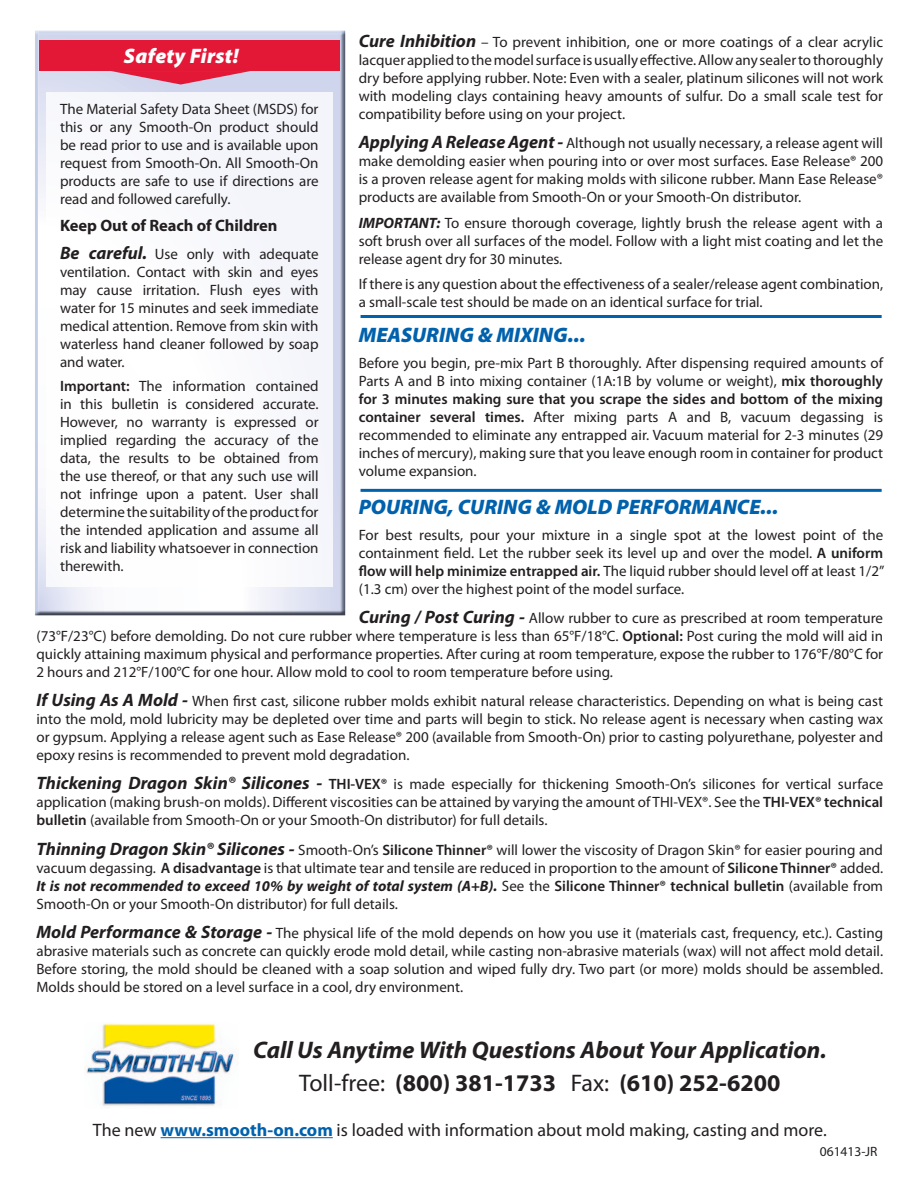
<style>
.page{position:relative;width:918px;height:1188px;background:#fff}
.page>*{position:absolute;margin:0;border:0;box-sizing:border-box;transform-origin:0 0}
.t1{font:italic 700 24px/33px "Myriad Pro";color:#231f20;text-align:center}
.t2{font:italic 900 21px "Myriad Pro";color:#0061ad}
.t3{font:italic 900 21px "Myriad Pro";letter-spacing:.01em;color:#fff}
.t4{font:18px "Myriad Pro";color:#231f20}
.t5{font:700 16.5px "Myriad Pro";letter-spacing:-.005em;color:#231f20}
.t6{font:15px/18px "Myriad Pro";color:#231f20;text-align:justify}
.t7{font:13.5px "Myriad Pro";color:#231f20}
.s1{font-weight:700;font-style:italic;font-size:18px}
.s2{font-weight:700;font-style:italic}
.s3{font-weight:600}
.s4{font-weight:400;font-style:normal}
.s5{font-style:normal}
.s6{font-weight:700;color:#0061ad}
</style>
<div class="page">
<div style="left:35px;top:30px;width:313px;height:587px;background:#231f20;opacity:.75"></div>
<div style="left:46px;top:92px;width:287px;height:495px;background:#fff"></div>
<div style="left:39px;top:40px;width:301px;height:31px;background:#e31837"></div>
<svg style="left:111px;top:71px;width:139px;height:14px;background:#d97a94"></svg>
<hr style="left:361px;top:315px;width:521px;height:3px;background:#0061ad">
<hr style="left:361px;top:489px;width:521px;height:3px;background:#0061ad">
<img style="left:86px;top:1023px;width:148px;height:83px">
<hr style="left:161px;top:1137px;width:172px;height:1px;background:#0061ad">
<p class="t6" style="left:359px;top:33px;width:526px"><span class="s1">Cure Inhibition</span> – To prevent inhibition, one or more coatings of a clear acrylic lacquer applied to the model surface is usually effective. Allow any sealer to thoroughly dry before applying rubber. Note: Even with a sealer, platinum silicones will not work with modeling clays containing heavy amounts of sulfur. Do a small scale test for compatibility before using on your project.</p>
<p class="t6" style="left:359px;top:134px;width:526px"><span class="s1">Applying A Release Agent -</span> Although not usually necessary, a release agent will make demolding easier when pouring into or over most surfaces. Ease Release® 200 is a proven release agent for making molds with silicone rubber. Mann Ease Release® products are available from Smooth-On or your Smooth-On distributor.</p>
<p class="t6" style="left:359px;top:213px;width:526px"><span class="s2">IMPORTANT:</span> To ensure thorough coverage, lightly brush the release agent with a soft brush over all surfaces of the model. Follow with a light mist coating and let the release agent dry for 30 minutes.</p>
<p class="t6" style="left:359px;top:275px;width:526px">If there is any question about the effectiveness of a sealer/release agent combination, a small-scale test should be made on an identical surface for trial.</p>
<h2 class="t2" style="left:359px;top:321px;width:228px">MEASURING &amp; MIXING...</h2>
<p class="t6" style="left:359px;top:353px;width:526px">Before you begin, pre-mix Part B thoroughly. After dispensing required amounts of Parts A and B into mixing container (1A:1B by volume or weight), <span class="s3">mix thoroughly for 3 minutes making sure that you scrape the sides and bottom of the mixing container several times.</span> After mixing parts A and B, vacuum degassing is recommended to eliminate any entrapped air. Vacuum material for 2-3 minutes (29 inches of mercury), making sure that you leave enough room in container for product volume expansion.</p>
<h2 class="t2" style="left:359px;top:493px;width:421px">POURING, CURING &amp; MOLD PERFORMANCE...</h2>
<p class="t6" style="left:359px;top:526px;width:527px">For best results, pour your mixture in a single spot at the lowest point of the containment field. Let the rubber seek its level up and over the model. <span class="s3">A uniform flow will help minimize entrapped air.</span> The liquid rubber should level off at least 1/2” (1.3 cm) over the highest point of the model surface.</p>
<p class="t6" style="left:36px;top:609px;width:848px;text-indent:322px"><span class="s1">Curing / Post Curing -</span> Allow rubber to cure as prescribed at room temperature (73°F/23°C) before demolding. Do not cure rubber where temperature is less than 65°F/18°C. <span class="s3">Optional:</span> Post curing the mold will aid in quickly attaining maximum physical and performance properties. After curing at room temperature, expose the rubber to 176°F/80°C for 2 hours and 212°F/100°C for one hour. Allow mold to cool to room temperature before using.</p>
<p class="t6" style="left:36px;top:692px;width:848px"><span class="s1">If Using As A Mold -</span> When first cast, silicone rubber molds exhibit natural release characteristics. Depending on what is being cast into the mold, mold lubricity may be depleted over time and parts will begin to stick. No release agent is necessary when casting wax or gypsum. Applying a release agent such as Ease Release® 200 (available from Smooth-On) prior to casting polyurethane, polyester and epoxy resins is recommended to prevent mold degradation.</p>
<p class="t6" style="left:36px;top:775px;width:848px"><span class="s1">Thickening Dragon Skin® Silicones -</span> <span class="s3">THI-VEX®</span> is made especially for thickening Smooth-On’s silicones for vertical surface application (making brush-on molds). Different viscosities can be attained by varying the amount of THI-VEX®. See the <span class="s3">THI-VEX® technical bulletin</span> (available from Smooth-On or your Smooth-On distributor) for full details.</p>
<p class="t6" style="left:36px;top:840px;width:848px"><span class="s1">Thinning Dragon Skin® Silicones -</span> Smooth-On’s <span class="s3">Silicone Thinner®</span> will lower the viscosity of Dragon Skin® for easier pouring and vacuum degassing. <span class="s3">A disadvantage</span> is that ultimate tear and tensile are reduced in proportion to the amount of <span class="s3">Silicone Thinner®</span> added.<br><span class="s2">It is not recommended to exceed 10% by weight of total system (A+B).</span> See the <span class="s3">Silicone Thinner® technical bulletin</span> (available from Smooth-On or your Smooth-On distributor) for full details.</p>
<p class="t6" style="left:36px;top:924px;width:848px"><span class="s1">Mold Performance &amp; Storage -</span> The physical life of the mold depends on how you use it (materials cast, frequency, etc.). Casting abrasive materials such as concrete can quickly erode mold detail, while casting non-abrasive materials (wax) will not affect mold detail.<br>Before storing, the mold should be cleaned with a soap solution and wiped fully dry. Two part (or more) molds should be assembled.<br>Molds should be stored on a level surface in a cool, dry environment.</p>
<h2 class="t3" style="left:124px;top:42px;width:116px">Safety First!</h2>
<p class="t6" style="left:60px;top:100px;width:260px">The Material Safety Data Sheet (MSDS) for this or any Smooth-On product should be read prior to use and is available upon request from Smooth-On. All Smooth-On products are safe to use if directions are read and followed carefully.</p>
<p class="t5" style="left:60px;top:214px;width:219px">Keep Out of Reach of Children</p>
<p class="t6" style="left:60px;top:244px;width:260px"><span class="s1">Be careful.</span> Use only with adequate ventilation. Contact with skin and eyes may cause irritation. Flush eyes with water for 15 minutes and seek immediate medical attention. Remove from skin with waterless hand cleaner followed by soap and water.</p>
<p class="t6" style="left:60px;top:377px;width:260px"><span class="s3">Important:</span> The information contained in this bulletin is considered accurate.<br>However, no warranty is expressed or implied regarding the accuracy of the data, the results to be obtained from the use thereof, or that any such use will not infringe upon a patent. User shall determine the suitability of the product for the intended application and assume all risk and liability whatsoever in connection therewith.</p>
<h1 class="t1" style="left:253px;top:1033px;width:575px">Call Us Anytime With Questions About Your Application.<br><span class="s4">Toll-free:</span> <span class="s5">(800) 381-1733</span> <span class="s4">Fax:</span> <span class="s5">(610) 252-6200</span></h1>
<p class="t4" style="left:93px;top:1119px;width:735px">The new <span class="s6">www.smooth-on.com</span> is loaded with information about mold making, casting and more.</p>
<p class="t7" style="left:820px;top:1144px;width:59px">061413-JR</p>
</div>
